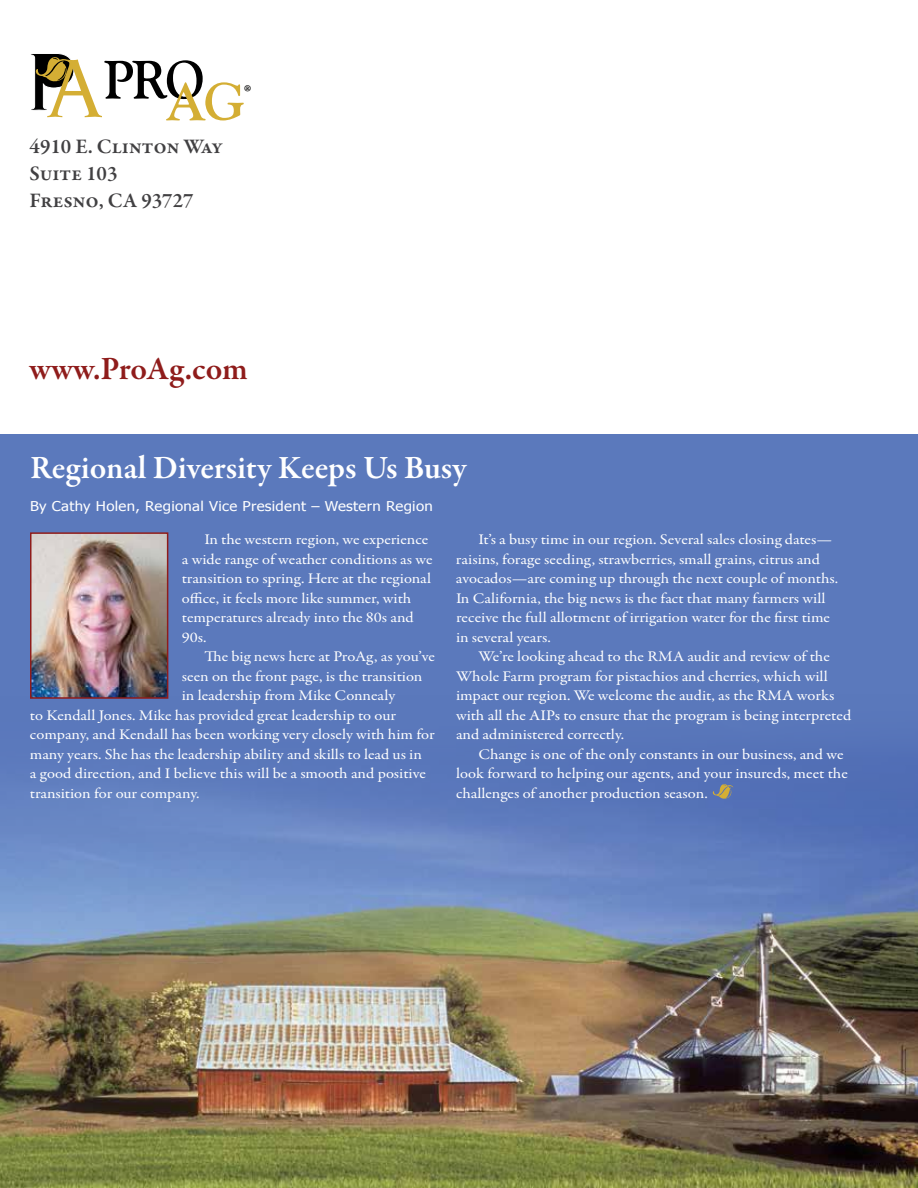
<style>
.page{position:relative;width:918px;height:1188px;background:#fff}
.page>*{position:absolute;margin:0;border:0;box-sizing:border-box;transform-origin:0 0}
.t1{font:600 33px "Garamond Premr Pro";color:#fff}
.t2{font:600 33px "Garamond Premr Pro";color:#8f1c1b}
.t3{font:24px "Minion Pro";color:#000}
.t4{font:600 21px/27px "Garamond Premr Pro";color:#414042}
.t5{font:14.85px/19.5px "Garamond Premr Pro";color:#fff;scale:1.11 1}
.t6{font:13.5px "Tahoma";letter-spacing:.02em;color:#fff;scale:1.11 1}
</style>
<div class="page">
<div style="left:0;top:434px;width:918px;height:754px;background:#5b79bc"></div>
<img style="left:0;top:671px;width:918px;height:517px">
<svg style="left:31px;top:53px;width:213px;height:68px"></svg>
<svg style="left:712px;top:784px;width:21px;height:15px"></svg>
<img style="left:33px;top:535px;width:132px;height:161px">
<div style="left:30px;top:532px;width:138px;height:167px;border:2px solid #8f1c1b"></div>
<h3 class="t4" style="left:30px;top:133px;width:195px">4910 E. Clinton Way<br>Suite 103<br>Fresno, CA 93727</h3>
<h2 class="t3" style="left:244px;top:77px;width:9px">®</h2>
<h1 class="t2" style="left:30px;top:348px;width:220px">www.ProAg.com</h1>
<h1 class="t1" style="left:30px;top:447px;width:439px">Regional Diversity Keeps Us Busy</h1>
<p class="t6" style="left:30px;top:498px;width:364px">By Cathy Holen, Regional Vice President – Western Region</p>
<p class="t5" style="left:182px;top:530px;width:227px;text-indent:23px">In the western region, we experience a wide range of weather conditions as we transition to spring. Here at the regional office, it feels more like summer, with temperatures already into the 80s and 90s.</p>
<p class="t5" style="left:204px;top:647px;width:209px">The big news here at ProAg, as you’ve</p>
<p class="t5" style="left:182px;top:667px;width:218px">seen on the front page, is the transition</p>
<p class="t5" style="left:182px;top:686px;width:194px">in leadership from Mike Connealy</p>
<p class="t5" style="left:30px;top:706px;width:331px">to Kendall Jones. Mike has provided great leadership to our</p>
<p class="t5" style="left:30px;top:725px;width:366px">company, and Kendall has been working very closely with him for</p>
<p class="t5" style="left:30px;top:745px;width:355px">many years. She has the leadership ability and skills to lead us in</p>
<p class="t5" style="left:30px;top:764px;width:358px">a good direction, and I believe this will be a smooth and positive</p>
<p class="t5" style="left:30px;top:784px;width:154px">transition for our company.</p>
<p class="t5" style="left:456px;top:530px;width:346px;text-indent:23px">It’s a busy time in our region. Several sales closing dates— raisins, forage seeding, strawberries, small grains, citrus and avocados—are coming up through the next couple of months.<br>In California, the big news is the fact that many farmers will receive the full allotment of irrigation water for the first time in several years.</p>
<p class="t5" style="left:456px;top:647px;width:358px;text-indent:23px">We’re looking ahead to the RMA audit and review of the Whole Farm program for pistachios and cherries, which will impact our region. We welcome the audit, as the RMA works with all the AIPs to ensure that the program is being interpreted and administered correctly.</p>
<p class="t5" style="left:456px;top:745px;width:355px;text-indent:23px">Change is one of the only constants in our business, and we look forward to helping our agents, and your insureds, meet the challenges of another production season.</p>
</div>
